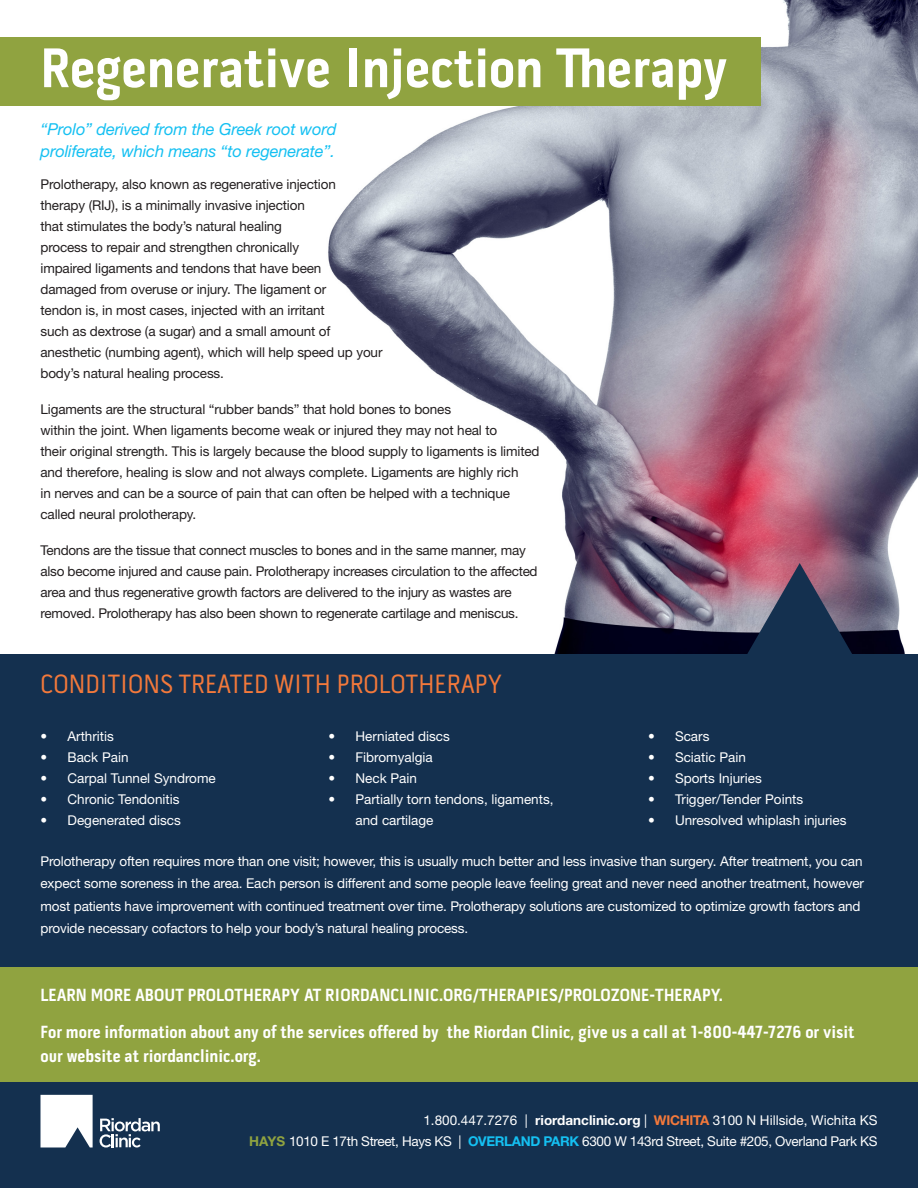
<style>
.page{position:relative;width:918px;height:1188px;background:#fff}
.page>*{position:absolute;margin:0;border:0;box-sizing:border-box;transform-origin:0 0}
.t1{font:700 57px "Pill Gothic 300 mg";color:#fff}
.t2{font:27px "Pill Gothic 300 mg";color:#f3793b}
.t3{font:700 18px/24px "Pill Gothic 300 mg";color:#fff}
.t4{font:italic 16.5px/22.5px "Helvetica Neue LT Std";letter-spacing:-.01em;color:#15c0f2}
.t5{font:13.5px/21px "Helvetica Neue LT Std";letter-spacing:-.01em;color:#231f20}
.t6{font:13.5px/22.5px "Helvetica Neue LT Std";letter-spacing:-.01em;color:#fff}
.s1{font-weight:700}
.s2{font-weight:700;color:#f3793b}
.s3{font-weight:700;color:#90a340}
.s4{font-weight:700;color:#15c0f2}
</style>
<div class="page">
<img style="left:230px;top:0;width:688px;height:654px">
<div style="left:0;top:37px;width:760px;height:68px;background:#90a340"></div>
<div style="left:0;top:654px;width:918px;height:534px;background:#14304f"></div>
<svg style="left:747px;top:563px;width:105px;height:91px;background:#584f69"></svg>
<svg style="left:100px;top:1118px;width:60px;height:30px"></svg>
<svg style="left:40px;top:1095px;width:53px;height:52px;background:#e6e9ed"></svg>
<div style="left:0;top:968px;width:918px;height:114px;background:#90a340"></div>
<p class="t1" style="left:40px;top:45px;width:688px">Regenerative Injection Therapy</p>
<p class="t4" style="left:40px;top:117px;width:298px">“Prolo” derived from the Greek root word proliferate, which means “to regenerate”.</p>
<p class="t5" style="left:40px;top:173px;width:344px">Prolotherapy, also known as regenerative injection therapy (RIJ), is a minimally invasive injection<br>that stimulates the body’s natural healing<br>process to repair and strengthen chronically<br>impaired ligaments and tendons that have been<br>damaged from overuse or injury. The ligament or<br>tendon is, in most cases, injected with an irritant<br>such as dextrose (a sugar) and a small amount of anesthetic (numbing agent), which will help speed up your body’s natural healing process.</p>
<p class="t5" style="left:40px;top:398px;width:501px">Ligaments are the structural “rubber bands” that hold bones to bones<br>within the joint. When ligaments become weak or injured they may not heal to<br>their original strength. This is largely because the blood supply to ligaments is limited and therefore, healing is slow and not always complete. Ligaments are highly rich<br>in nerves and can be a source of pain that can often be helped with a technique called neural prolotherapy.</p>
<p class="t5" style="left:40px;top:539px;width:499px">Tendons are the tissue that connect muscles to bones and in the same manner, may also become injured and cause pain. Prolotherapy increases circulation to the affected area and thus regenerative growth factors are delivered to the injury as wastes are removed. Prolotherapy has also been shown to regenerate cartilage and meniscus.</p>
<p class="t2" style="left:40px;top:673px;width:463px">CONDITIONS TREATED WITH PROLOTHERAPY</p>
<p class="t6" style="left:40px;top:725px;width:75px">• Arthritis</p>
<p class="t6" style="left:40px;top:746px;width:90px">• Back Pain</p>
<p class="t6" style="left:40px;top:767px;width:177px">• Carpal Tunnel Syndrome</p>
<p class="t6" style="left:40px;top:788px;width:141px">• Chronic Tendonitis</p>
<p class="t6" style="left:40px;top:809px;width:142px">• Degenerated discs</p>
<p class="t6" style="left:648px;top:725px;width:63px">• Scars</p>
<p class="t6" style="left:648px;top:746px;width:99px">• Sciatic Pain</p>
<p class="t6" style="left:648px;top:767px;width:115px">• Sports Injuries</p>
<p class="t6" style="left:648px;top:788px;width:157px">• Trigger/Tender Points</p>
<p class="t6" style="left:648px;top:809px;width:200px">• Unresolved whiplash injuries</p>
<p class="t6" style="left:328px;top:725px;width:123px">• Herniated discs</p>
<p class="t6" style="left:328px;top:746px;width:106px">• Fibromyalgia</p>
<p class="t6" style="left:328px;top:767px;width:90px">• Neck Pain</p>
<p class="t6" style="left:356px;top:788px;width:200px;line-height:21px;text-indent:-27px">• Partially torn tendons, ligaments, and cartilage</p>
<p class="t6" style="left:40px;top:849px;width:825px">Prolotherapy often requires more than one visit; however, this is usually much better and less invasive than surgery. After treatment, you can expect some soreness in the area. Each person is different and some people leave feeling great and never need another treatment, however most patients have improvement with continued treatment over time. Prolotherapy solutions are customized to optimize growth factors and provide necessary cofactors to help your body’s natural healing process.</p>
<p class="t3" style="left:40px;top:984px;width:684px">LEARN MORE ABOUT PROLOTHERAPY AT RIORDANCLINIC.ORG/THERAPIES/PROLOZONE-THERAPY.</p>
<p class="t3" style="left:40px;top:1022px;width:816px">For more information about any of the services offered by the Riordan Clinic, give us a call at 1-800-447-7276 or visit our website at riordanclinic.org.</p>
<p class="t6" style="left:423px;top:1108px;width:456px">1.800.447.7276 | <span class="s1">riordanclinic.org</span> | <span class="s2">WICHITA</span> 3100 N Hillside, Wichita KS</p>
<p class="t6" style="left:249px;top:1129px;width:630px"><span class="s3">HAYS</span> 1010 E 17th Street, Hays KS | <span class="s4">OVERLAND PARK</span> 6300 W 143rd Street, Suite #205, Overland Park KS</p>
</div>
